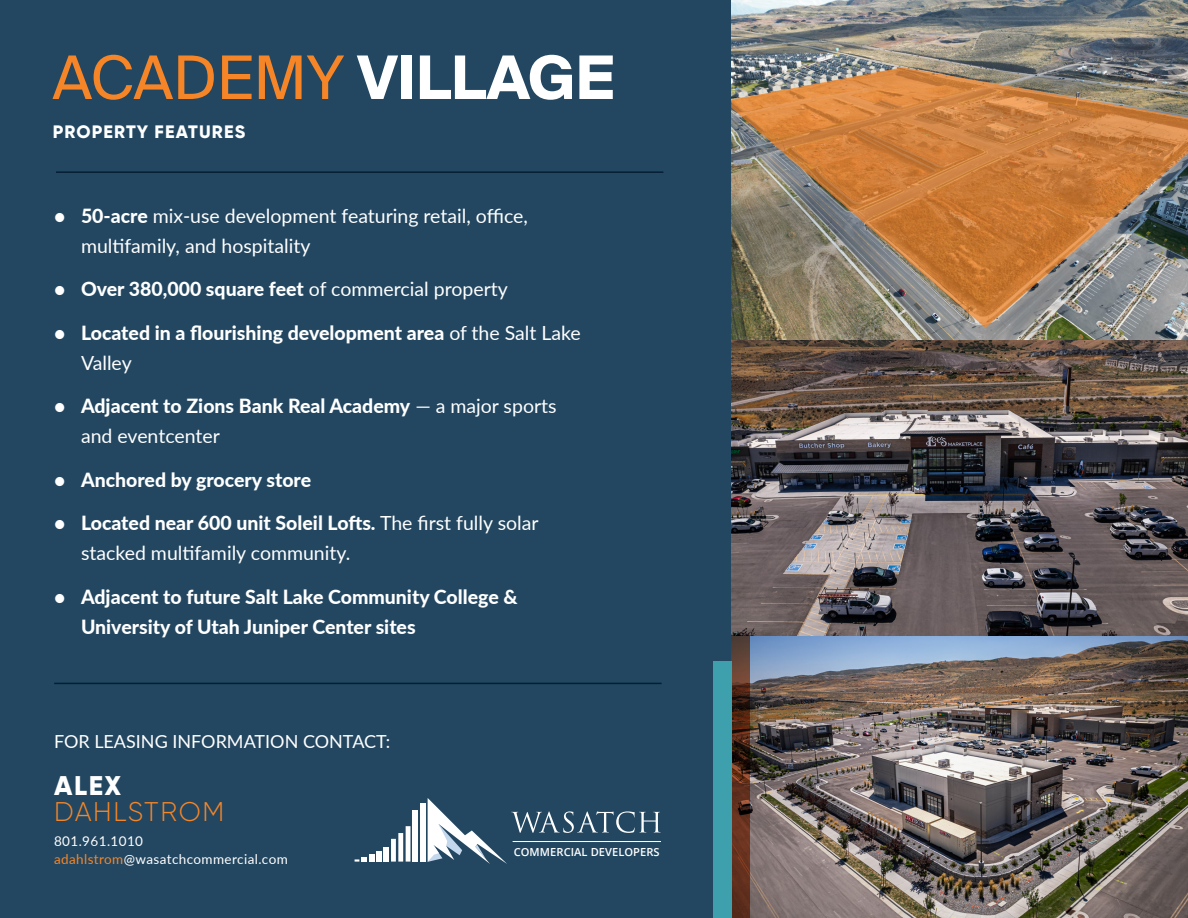
<style>
.page{position:relative;width:1188px;height:918px;background:#fff}
.page>*{position:absolute;margin:0;border:0;box-sizing:border-box;transform-origin:0 0}
.t1{font:60px "Suisse Intl";color:#f58527}
.t2{font:300 27px "Gilroy";letter-spacing:.06em;color:#f58527}
.t3{font:800 27px "Gilroy";color:#fff}
.t4{font:800 19.5px/30px "Lato";color:#fff}
.t5{font:19.5px/30px "Lato";color:#fff}
.t6{font:18px "Lato";color:#fff}
.t7{font:800 18px "Gilroy";letter-spacing:.06em;color:#fff}
.t8{font:13.5px "Lato";letter-spacing:.03em;color:#fff}
.t9{font:600 11.1px "Open Sans";letter-spacing:.005em;color:#fff}
.s1{font-weight:700;color:#fff}
.s2{font-weight:800}
.s3{font-weight:400}
.s4{color:#f58527}
</style>
<div class="page">
<div style="left:0;top:0;width:731px;height:918px;background:#234761"></div>
<img style="left:731px;top:0;width:457px;height:918px">
<svg style="left:731px;top:635px;width:19px;height:283px;background:#553224"></svg>
<div style="left:420px;top:803px;width:5px;height:59px;background:#fff"></div>
<div style="left:413px;top:811px;width:5px;height:51px;background:#fff"></div>
<svg style="left:391px;top:826px;width:19px;height:36px"></svg>
<div style="left:384px;top:847px;width:5px;height:15px;background:#fff"></div>
<svg style="left:355px;top:851px;width:26px;height:11px"></svg>
<svg style="left:428px;top:798px;width:233px;height:66px"></svg>
<hr style="left:513px;top:841px;width:148px;height:1px;background:#fff">
<div style="left:713px;top:662px;width:18px;height:256px;background:#3ea0ac"></div>
<hr style="left:56px;top:171px;width:607px;height:2px;background:#226e8c">
<hr style="left:54px;top:683px;width:608px;height:1px;background:#226e8c">
<img style="left:731px;top:67px;width:457px;height:261px">
<p class="t1" style="left:52px;top:43px;width:564px">ACADEMY <span class="s1">VILLAGE</span></p>
<p class="t7" style="left:53px;top:120px;width:194px">PROPERTY FEATURES</p>
<p class="t5" style="left:81px;top:200px;width:448px;text-indent:-27px"><span class="s2">• 50-acre</span> mix-use development featuring retail, office, multifamily, and hospitality</p>
<p class="t4" style="left:54px;top:273px;width:455px">• Over 380,000 square feet <span class="s3">of commercial property</span></p>
<p class="t4" style="left:81px;top:317px;width:501px;text-indent:-27px">• Located in a flourishing development area <span class="s3">of the Salt Lake<br>Valley</span></p>
<p class="t4" style="left:81px;top:390px;width:477px;text-indent:-27px">• Adjacent to Zions Bank Real Academy <span class="s3">— a major sports and eventcenter</span></p>
<p class="t4" style="left:54px;top:464px;width:259px">• Anchored by grocery store</p>
<p class="t5" style="left:81px;top:507px;width:459px;text-indent:-27px"><span class="s2">• Located near 600 unit Soleil Lofts.</span> The first fully solar stacked multifamily community.</p>
<p class="t4" style="left:81px;top:581px;width:438px;text-indent:-27px">• Adjacent to future Salt Lake Community College &amp;<br>University of Utah Juniper Center sites</p>
<p class="t6" style="left:54px;top:728px;width:338px">FOR LEASING INFORMATION CONTACT:</p>
<p class="t3" style="left:54px;top:769px;width:69px">ALEX</p>
<p class="t2" style="left:54px;top:795px;width:171px">DAHLSTROM</p>
<p class="t8" style="left:54px;top:831px;width:91px">801.961.1010</p>
<p class="t8" style="left:54px;top:849px;width:235px"><span class="s4">adahlstrom</span>@wasatchcommercial.com</p>
<p class="t9" style="left:514px;top:845px;width:148px">COMMERCIAL DEVELOPERS</p>
</div>
